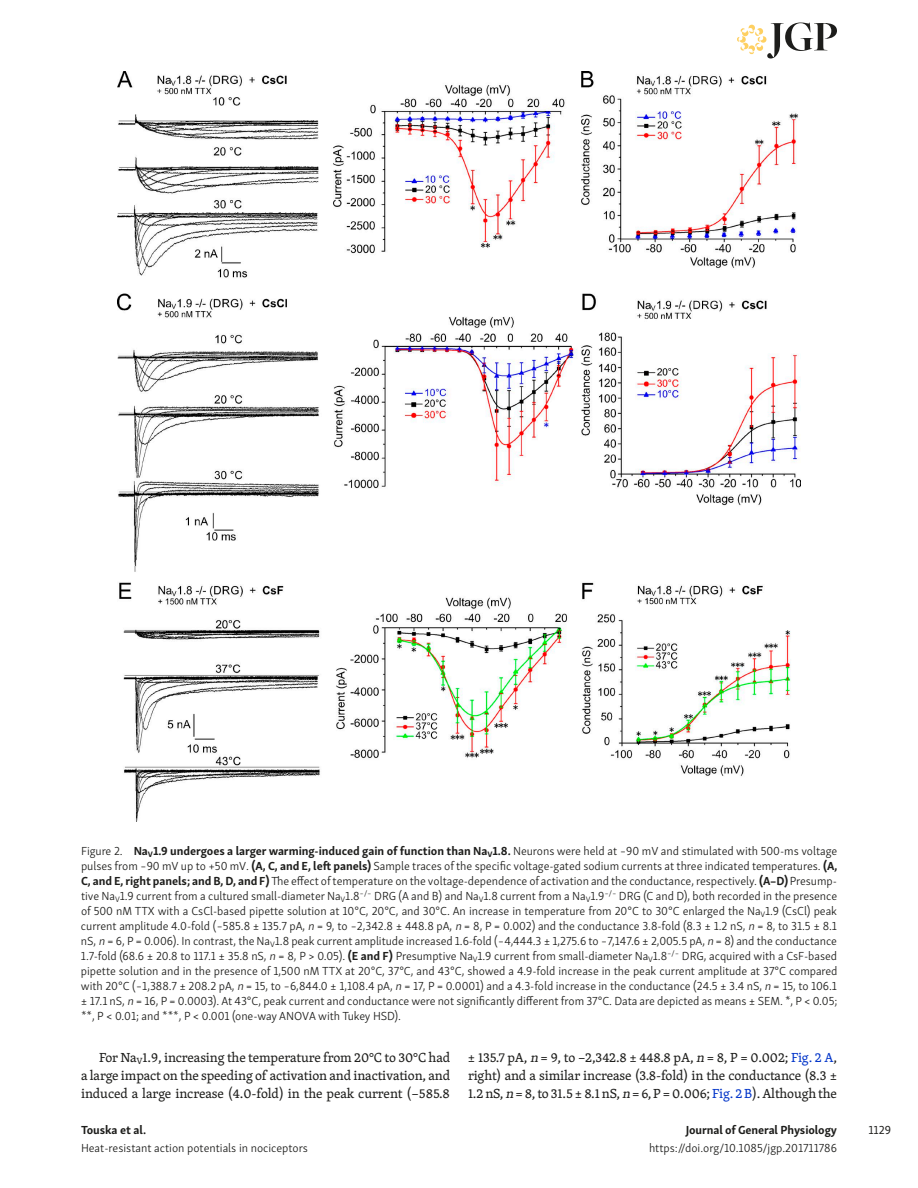
<style>
.page{position:relative;width:918px;height:1188px;background:#fff}
.page>*{position:absolute;margin:0;border:0;box-sizing:border-box;transform-origin:0 0}
.t1{font:13.5px/18px "Skolar PE";letter-spacing:-.01em;color:#1d1d1b;text-align:justify}
.t2{font:300 12px/15px "Skolar Sans PE";letter-spacing:-.005em;color:#1d1d1b;text-align:justify}
.t3{font:700 12px "Skolar Sans PE";letter-spacing:-.005em;color:#1d1d1b}
.t4{font:12px "Skolar Sans PE";color:#1d1d1b}
.s1{font-weight:700}
.s2{font-style:italic}
.s3{color:#0034c9}
</style>
<div class="page">
<svg style="left:737px;top:23px;width:100px;height:35px"></svg>
<img style="left:117px;top:72px;width:684px;height:750px">
<p class="t2" style="left:81px;top:843px;width:758px">Figure 2. <span class="s1">Na</span><sub>V</sub><span class="s1">1.9 undergoes a larger warming-induced gain of function than Na</span><sub>V</sub><span class="s1">1.8.</span> Neurons were held at −90 mV and stimulated with 500-ms voltage pulses from −90 mV up to +50 mV. <span class="s1">(A, C, and E, left panels)</span> Sample traces of the specific voltage-gated sodium currents at three indicated temperatures. <span class="s1">(A, C, and E, right panels; and B, D, and F)</span> The effect of temperature on the voltage-dependence of activation and the conductance, respectively. <span class="s1">(A–D)</span> Presump&shy;tive Na<sub>V</sub>1.9 current from a cultured small-diameter Na<sub>V</sub>1.8<sup>−/−</sup> DRG (A and B) and Na<sub>V</sub>1.8 current from a Na<sub>V</sub>1.9<sup>−/−</sup> DRG (C and D), both recorded in the presence of 500 nM TTX with a CsCl-based pipette solution at 10°C, 20°C, and 30°C. An increase in temperature from 20°C to 30°C enlarged the Na<sub>V</sub>1.9 (CsCl) peak current amplitude 4.0-fold (−585.8 ± 135.7 pA, <span class="s2">n</span> = 9, to −2,342.8 ± 448.8 pA, <span class="s2">n</span> = 8, P = 0.002) and the conductance 3.8-fold (8.3 ± 1.2 nS, <span class="s2">n</span> = 8, to 31.5 ± 8.1 nS, <span class="s2">n</span> = 6, P = 0.006). In contrast, the Na<sub>V</sub>1.8 peak current amplitude increased 1.6-fold (−4,444.3 ± 1,275.6 to −7,147.6 ± 2,005.5 pA, <span class="s2">n</span> = 8) and the conductance 1.7-fold (68.6 ± 20.8 to 117.1 ± 35.8 nS, <span class="s2">n</span> = 8, P &gt; 0.05). <span class="s1">(E and F)</span> Presumptive Na<sub>V</sub>1.9 current from small-diameter Na<sub>V</sub>1.8<sup>−/−</sup> DRG, acquired with a CsF-based pipette solution and in the presence of 1,500 nM TTX at 20°C, 37°C, and 43°C, showed a 4.9-fold increase in the peak current amplitude at 37°C compared with 20°C (−1,388.7 ± 208.2 pA, <span class="s2">n</span> = 15, to −6,844.0 ± 1,108.4 pA, <span class="s2">n</span> = 17, P = 0.0001) and a 4.3-fold increase in the conductance (24.5 ± 3.4 nS, <span class="s2">n</span> = 15, to 106.1 ± 17.1 nS, <span class="s2">n</span> = 16, P = 0.0003). At 43°C, peak current and conductance were not significantly different from 37°C. Data are depicted as means ± SEM. *, P &lt; 0.05; **, P &lt; 0.01; and ***, P &lt; 0.001 (one-way ANOVA with Tukey HSD).</p>
<p class="t1" style="left:81px;top:1048px;width:371px;text-indent:18px">For Na<sub>V</sub>1.9, increasing the temperature from 20°C to 30°C had a large impact on the speeding of activation and inactivation, and induced a large increase (4.0-fold) in the peak current (−585.8</p>
<p class="t1" style="left:468px;top:1048px;width:371px">± 135.7 pA, <span class="s2">n</span> = 9, to −2,342.8 ± 448.8 pA, <span class="s2">n</span> = 8, P = 0.002; <span class="s3">Fig. 2 A</span>, right) and a similar increase (3.8-fold) in the conductance (8.3 ± 1.2 nS, <span class="s2">n</span> = 8, to 31.5 ± 8.1 nS, <span class="s2">n</span> = 6, P = 0.006; <span class="s3">Fig. 2 B</span>). Although the</p>
<p class="t3" style="left:81px;top:1120px;width:67px">Touska et al.</p>
<p class="t2" style="left:81px;top:1140px;width:229px">Heat-resistant action potentials in nociceptors</p>
<p class="t3" style="left:686px;top:1120px;width:153px">Journal of General Physiology</p>
<p class="t2" style="left:649px;top:1140px;width:189px">https://doi.org/10.1085/jgp.201711786</p>
<p class="t4" style="left:868px;top:1121px;width:24px">1129</p>
</div>
